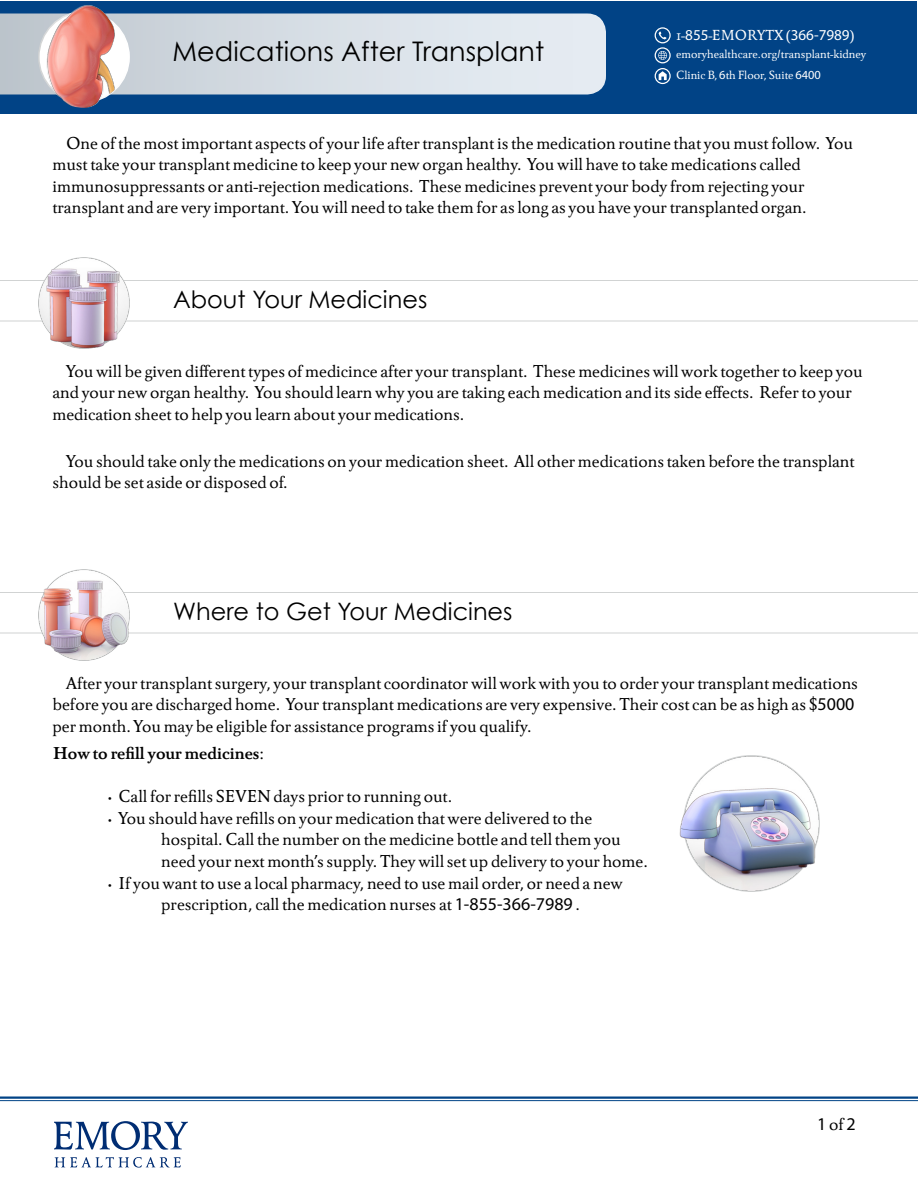
<style>
.page{position:relative;width:918px;height:1188px;background:#fff}
.page>*{position:absolute;margin:0;border:0;box-sizing:border-box;transform-origin:0 0}
.t1{font:27px "Century Gothic";color:#000}
.t2{font:24px "Century Gothic";color:#000}
.t3{font:18px/21.6px "Tibere OT";color:#000}
.t4{font:700 18px "Tibere OT";color:#000}
.t5{font:18px "Myriad Pro";color:#000}
.t6{font:15.15px "Tibere OT";color:#fff}
.t7{font:12.45px/21px "Tibere OT";color:#fff}
.s1{font-family:"Myriad Pro"}
.s2{font-weight:400}
.s3{font-family:"Tibere OT"}
</style>
<div class="page">
<hr style="left:0;top:1096px;width:918px;height:3px;background:#014386">
<hr style="left:0;top:1100px;width:918px;height:1px;background:#014386">
<div style="left:1px;top:1px;width:916px;height:112px;background:#014386"></div>
<svg style="left:0;top:13px;width:606px;height:82px;background:#d4dce4"></svg>
<img style="left:33px;top:5px;width:102px;height:103px">
<svg style="left:55px;top:1121px;width:133px;height:29px"></svg>
<svg style="left:55px;top:1157px;width:126px;height:11px"></svg>
<svg style="left:655px;top:27px;width:16px;height:57px"></svg>
<svg style="left:0;top:280px;width:918px;height:41px"></svg>
<img style="left:24px;top:243px;width:120px;height:120px;border-radius:60px">
<svg style="left:0;top:592px;width:918px;height:41px"></svg>
<img style="left:24px;top:555px;width:120px;height:120px;border-radius:60px">
<img style="left:662px;top:734px;width:179px;height:179px;border-radius:89px">
<h1 class="t1" style="left:172px;top:35px;width:373px">Medications After Transplant</h1>
<p class="t6" style="left:676px;top:26px;width:180px">1-<span class="s1">855</span>-EMORYTX (<span class="s1">366-7989</span>)</p>
<p class="t7" style="left:676px;top:44px;width:192px">emoryhealthcare.org/transplant-kidney<br>Clinic B, <span class="s1">6</span>th Floor, Suite <span class="s1">6400</span></p>
<p class="t3" style="left:52px;top:132px;width:802px;text-indent:14px">One of the most important aspects of your life after transplant is the medication routine that you must follow. You must take your transplant medicine to keep your new organ healthy. You will have to take medications called immunosuppressants or anti-rejection medications. These medicines prevent your body from rejecting your transplant and are very important. You will need to take them for as long as you have your transplanted organ.</p>
<h2 class="t2" style="left:173px;top:285px;width:256px">About Your Medicines</h2>
<p class="t3" style="left:52px;top:360px;width:812px;text-indent:14px">You will be given different types of medicince after your transplant. These medicines will work together to keep you and your new organ healthy. You should learn why you are taking each medication and its side effects. Refer to your medication sheet to help you learn about your medications.</p>
<p class="t3" style="left:52px;top:450px;width:804px;text-indent:14px">You should take only the medications on your medication sheet. All other medications taken before the transplant should be set aside or disposed of.</p>
<h2 class="t2" style="left:173px;top:597px;width:341px">Where to Get Your Medicines</h2>
<p class="t3" style="left:52px;top:672px;width:807px;text-indent:14px">After your transplant surgery, your transplant coordinator will work with you to order your transplant medications before you are discharged home. Your transplant medications are very expensive. Their cost can be as high as $<span class="s1">5000 </span>per month. You may be eligible for assistance programs if you qualify.</p>
<p class="t4" style="left:53px;top:743px;width:212px">How to refill your medicines<span class="s2">:</span></p>
<p class="t3" style="left:107px;top:786px;width:346px">· Call for refills SEVEN days prior to running out.</p>
<p class="t3" style="left:107px;top:807px;width:486px">· You should have refills on your medication that were delivered to the</p>
<p class="t3" style="left:161px;top:829px;width:461px">hospital. Call the number on the medicine bottle and tell them you</p>
<p class="t3" style="left:161px;top:850px;width:488px">need your next month’s supply. They will set up delivery to your home.</p>
<p class="t3" style="left:107px;top:872px;width:517px">· If you want to use a local pharmacy, need to use mail order, or need a new</p>
<p class="t3" style="left:161px;top:894px;width:420px">prescription, call the medication nurses at <span class="s1">1-855-366-7989</span> .</p>
<p class="t5" style="left:817px;top:1112px;width:40px">1 <span class="s3">of</span> 2</p>
</div>
